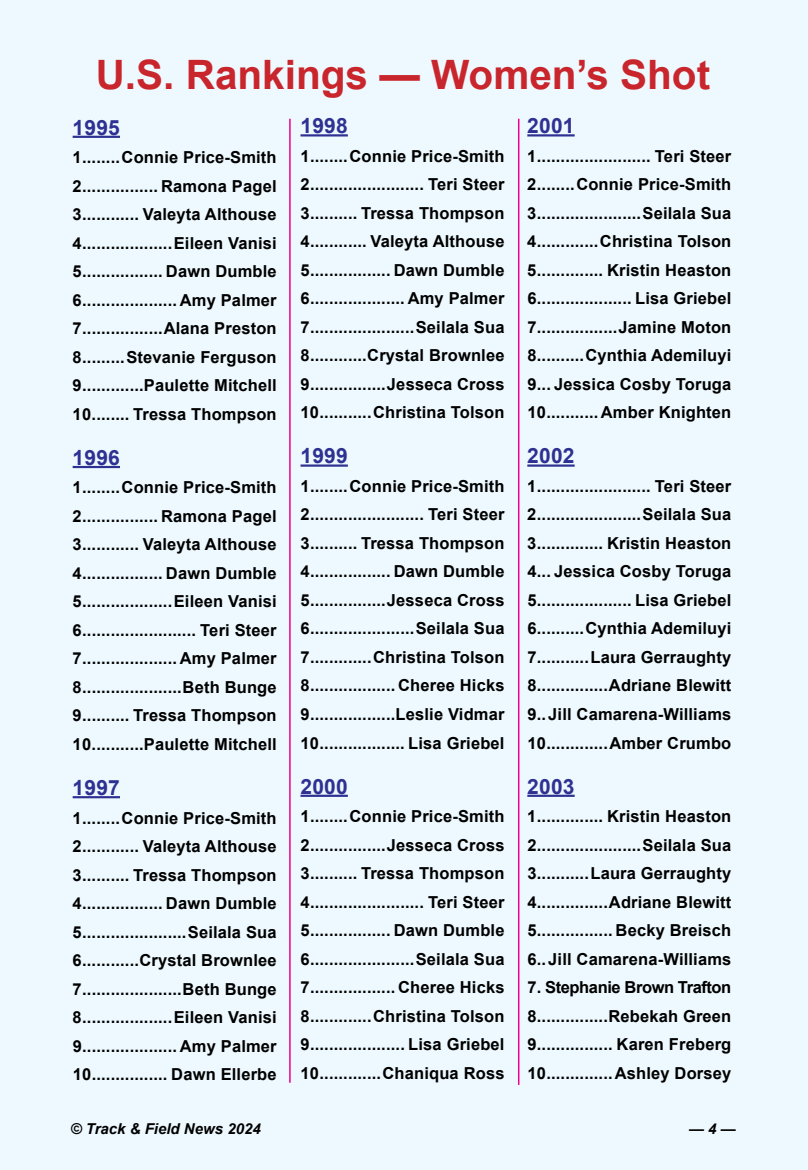
<style>
.page{position:relative;width:808px;height:1170px;background:#fff}
.page>*{position:absolute;margin:0;border:0;box-sizing:border-box;transform-origin:0 0}
.t1{font:700 40.5px "Arial";color:#c9252c}
.t2{font:700 21px "Arial";letter-spacing:.01em;color:#2e3192}
.t3{font:700 16.5px/28.5px "Arial";letter-spacing:.01em;color:#000;text-align:justify}
.t4{font:italic 700 15px "Arial";color:#000}
</style>
<div class="page">
<div style="left:0;top:0;width:808px;height:1169px;background:#edf9fe"></div>
<hr style="left:289px;top:119px;width:2px;height:963px;background:#ec008c">
<hr style="left:518px;top:119px;width:1px;height:965px;background:#ec008c">
<hr style="left:73px;top:136px;width:47px;height:2px;background:#2e3192">
<hr style="left:73px;top:466px;width:47px;height:2px;background:#2e3192">
<hr style="left:73px;top:796px;width:47px;height:2px;background:#2e3192">
<hr style="left:300px;top:134px;width:48px;height:2px;background:#2e3192">
<hr style="left:300px;top:464px;width:48px;height:2px;background:#2e3192">
<hr style="left:300px;top:794px;width:48px;height:2px;background:#2e3192">
<hr style="left:527px;top:134px;width:48px;height:2px;background:#2e3192">
<hr style="left:527px;top:464px;width:48px;height:2px;background:#2e3192">
<hr style="left:527px;top:794px;width:48px;height:2px;background:#2e3192">
<h1 class="t1" style="left:96px;top:48px;width:616px">U.S. Rankings — Women’s Shot</h1>
<p class="t2" style="left:73px;top:113px;width:49px">1995</p>
<p class="t3" style="left:73px;top:144px;width:206px">1........Connie Price-Smith 2................ Ramona Pagel 3............ Valeyta Althouse 4...................Eileen Vanisi 5................. Dawn Dumble 6.................... Amy Palmer 7.................Alana Preston 8.........Stevanie Ferguson 9.............Paulette Mitchell 10........ Tressa Thompson</p>
<p class="t2" style="left:73px;top:443px;width:49px">1996</p>
<p class="t3" style="left:73px;top:474px;width:206px">1........Connie Price-Smith 2................ Ramona Pagel 3............ Valeyta Althouse 4................. Dawn Dumble 5...................Eileen Vanisi 6........................ Teri Steer 7.................... Amy Palmer 8.....................Beth Bunge 9.......... Tressa Thompson 10...........Paulette Mitchell</p>
<p class="t2" style="left:73px;top:773px;width:49px">1997</p>
<p class="t3" style="left:73px;top:804px;width:206px">1........Connie Price-Smith 2............ Valeyta Althouse 3.......... Tressa Thompson 4................. Dawn Dumble 5......................Seilala Sua 6............Crystal Brownlee 7.....................Beth Bunge 8...................Eileen Vanisi 9.................... Amy Palmer 10................ Dawn Ellerbe</p>
<p class="t2" style="left:300px;top:112px;width:49px">1998</p>
<p class="t3" style="left:300px;top:142px;width:206px">1........Connie Price-Smith 2........................ Teri Steer 3.......... Tressa Thompson 4............ Valeyta Althouse 5................. Dawn Dumble 6.................... Amy Palmer 7......................Seilala Sua 8............Crystal Brownlee 9................Jesseca Cross 10...........Christina Tolson</p>
<p class="t2" style="left:300px;top:442px;width:49px">1999</p>
<p class="t3" style="left:300px;top:472px;width:206px">1........Connie Price-Smith 2........................ Teri Steer 3.......... Tressa Thompson 4................. Dawn Dumble 5................Jesseca Cross 6......................Seilala Sua 7.............Christina Tolson 8.................. Cheree Hicks 9..................Leslie Vidmar 10.................. Lisa Griebel</p>
<p class="t2" style="left:300px;top:772px;width:49px">2000</p>
<p class="t3" style="left:300px;top:802px;width:206px">1........Connie Price-Smith 2................Jesseca Cross 3.......... Tressa Thompson 4........................ Teri Steer 5................. Dawn Dumble 6......................Seilala Sua 7.................. Cheree Hicks 8.............Christina Tolson 9.................... Lisa Griebel 10.............Chaniqua Ross</p>
<p class="t2" style="left:527px;top:112px;width:49px">2001</p>
<p class="t3" style="left:527px;top:142px;width:206px">1........................ Teri Steer 2........Connie Price-Smith 3......................Seilala Sua 4.............Christina Tolson 5.............. Kristin Heaston 6.................... Lisa Griebel 7.................Jamine Moton 8..........Cynthia Ademiluyi 9... Jessica Cosby Toruga 10........... Amber Knighten</p>
<p class="t2" style="left:527px;top:442px;width:49px">2002</p>
<p class="t3" style="left:527px;top:472px;width:206px">1........................ Teri Steer 2......................Seilala Sua 3.............. Kristin Heaston 4... Jessica Cosby Toruga 5.................... Lisa Griebel 6..........Cynthia Ademiluyi 7...........Laura Gerraughty 8...............Adriane Blewitt 9..Jill Camarena-Williams 10.............Amber Crumbo</p>
<p class="t2" style="left:527px;top:772px;width:49px">2003</p>
<p class="t3" style="left:527px;top:802px;width:206px">1.............. Kristin Heaston 2......................Seilala Sua 3...........Laura Gerraughty 4...............Adriane Blewitt 5................ Becky Breisch 6..Jill Camarena-Williams</p>
<p class="t3" style="left:527px;top:973px;width:206px">7. Stephanie Brown Trafton 8...............Rebekah Green 9................ Karen Freberg 10..............Ashley Dorsey</p>
<p class="t4" style="left:71px;top:1119px;width:192px">© Track &amp; Field News 2024</p>
<p class="t4" style="left:689px;top:1119px;width:48px">— 4 —</p>
</div>
